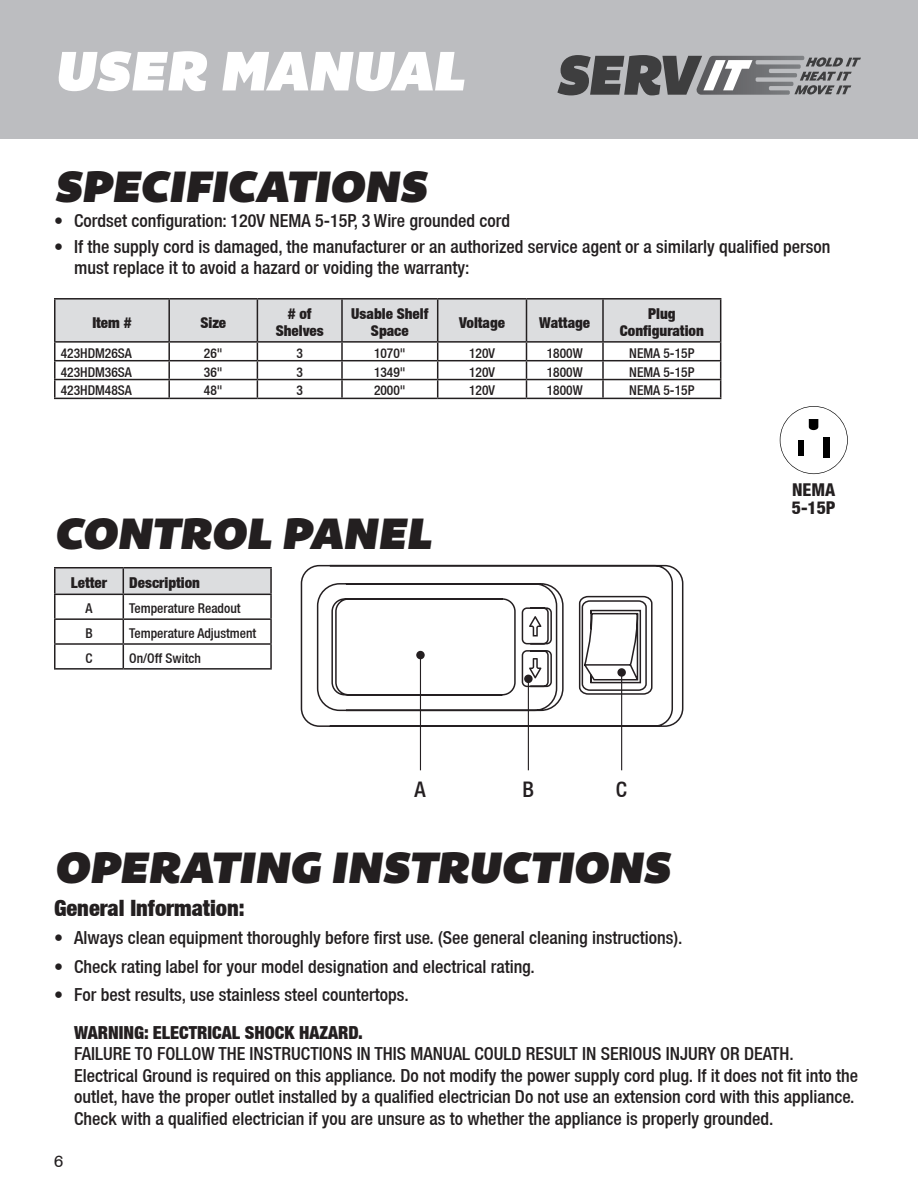
<style>
.page{position:relative;width:918px;height:1188px;background:#fff}
.page>*{position:absolute;margin:0;border:0;box-sizing:border-box;transform-origin:0 0}
.t1{font:italic 57px "Bemio";letter-spacing:-.005em;color:#fff}
.t2{font:italic 45px "Bemio";letter-spacing:-.005em;color:#231f20}
.t3{font:900 condensed 22.5px "Helvetica Neue LT";color:#231f20}
.t4{font:500 condensed 21.45px "Helvetica Neue LT";color:#241f21}
.t5{font:500 condensed 18px/21.6px "Helvetica Neue LT";color:#231f20}
.Bullets{font:800 condensed 17.7px/17.7px "Helvetica Neue LT";color:#231f20}
.t6{font:16.5px "Swiss 721 BT";color:#231f20}
.Bullets-2{font:900 condensed 15px/16.5px "Helvetica Neue LT";color:#231f20;text-align:center}
.Bullets-3{font:500 condensed 13.5px "Helvetica Neue LT";color:#231f20}
.s1{font-weight:900}
</style>
<div class="page">
<div style="left:0;top:0;width:918px;height:138px;background:#bcbdc0"></div>
<svg style="left:557px;top:55px;width:304px;height:40px"></svg>
<hr style="left:54px;top:298px;width:115px;height:2px;background:#231f20">
<hr style="left:169px;top:298px;width:88px;height:2px;background:#231f20">
<hr style="left:257px;top:298px;width:85px;height:2px;background:#231f20">
<hr style="left:342px;top:298px;width:96px;height:2px;background:#231f20">
<hr style="left:438px;top:298px;width:88px;height:2px;background:#231f20">
<hr style="left:526px;top:298px;width:77px;height:2px;background:#231f20">
<hr style="left:603px;top:298px;width:118px;height:2px;background:#231f20">
<svg style="left:54px;top:299px;width:667px;height:99px"></svg>
<hr style="left:54px;top:398px;width:115px;height:1px;background:#231f20">
<hr style="left:169px;top:398px;width:88px;height:1px;background:#231f20">
<hr style="left:257px;top:398px;width:85px;height:1px;background:#231f20">
<hr style="left:342px;top:398px;width:96px;height:1px;background:#231f20">
<hr style="left:438px;top:398px;width:88px;height:1px;background:#231f20">
<hr style="left:526px;top:398px;width:77px;height:1px;background:#231f20">
<hr style="left:603px;top:398px;width:118px;height:1px;background:#231f20">
<hr style="left:54px;top:567px;width:69px;height:1px;background:#231f20">
<hr style="left:54px;top:568px;width:2px;height:26px;background:#231f20">
<hr style="left:123px;top:567px;width:149px;height:1px;background:#231f20">
<hr style="left:270px;top:568px;width:2px;height:26px;background:#231f20">
<hr style="left:54px;top:594px;width:69px;height:1px;background:#231f20">
<hr style="left:54px;top:595px;width:2px;height:23px;background:#231f20">
<hr style="left:123px;top:594px;width:149px;height:1px;background:#231f20">
<hr style="left:270px;top:595px;width:2px;height:23px;background:#231f20">
<hr style="left:54px;top:618px;width:69px;height:2px;background:#231f20">
<hr style="left:54px;top:620px;width:2px;height:23px;background:#231f20">
<hr style="left:123px;top:618px;width:149px;height:2px;background:#231f20">
<hr style="left:270px;top:620px;width:2px;height:23px;background:#231f20">
<hr style="left:54px;top:643px;width:69px;height:2px;background:#231f20">
<hr style="left:54px;top:645px;width:2px;height:23px;background:#231f20">
<hr style="left:123px;top:643px;width:149px;height:2px;background:#231f20">
<svg style="left:55px;top:568px;width:216px;height:100px"></svg>
<hr style="left:270px;top:645px;width:2px;height:23px;background:#231f20">
<hr style="left:54px;top:668px;width:69px;height:2px;background:#231f20">
<hr style="left:123px;top:668px;width:149px;height:2px;background:#231f20">
<svg style="left:780px;top:406px;width:68px;height:68px"></svg>
<div style="left:824px;top:437px;width:6px;height:21px;background:#000"></div>
<div style="left:798px;top:441px;width:6px;height:15px;background:#000"></div>
<svg style="left:300px;top:564px;width:384px;height:164px"></svg>
<hr style="left:420px;top:655px;width:1px;height:115px;background:#241f21">
<div style="left:416px;top:651px;width:9px;height:8px;background:#241f21;border-radius:50%"></div>
<hr style="left:528px;top:679px;width:1px;height:91px;background:#241f21">
<div style="left:524px;top:675px;width:9px;height:8px;background:#241f21;border-radius:50%"></div>
<hr style="left:621px;top:672px;width:1px;height:98px;background:#241f21">
<div style="left:617px;top:668px;width:9px;height:9px;background:#241f21;border-radius:50%"></div>
<h1 class="t1" style="left:54px;top:26px;width:411px">USER MANUAL</h1>
<p class="t2" style="left:54px;top:151px;width:374px">SPECIFICATIONS</p>
<p class="t5" style="left:54px;top:210px;width:458px">• Cordset configuration: 120V NEMA 5-15P, 3 Wire grounded cord</p>
<p class="t5" style="left:74px;top:236px;width:758px;line-height:21px;text-indent:-20px">• If the supply cord is damaged, the manufacturer or an authorized service agent or a similarly qualified person must replace it to avoid a hazard or voiding the warranty:</p>
<p class="Bullets-2" style="left:92px;top:314px;width:41px">Item #</p>
<p class="Bullets-2" style="left:200px;top:314px;width:27px">Size</p>
<p class="Bullets-2" style="left:276px;top:306px;width:49px"># of<br>Shelves</p>
<p class="Bullets-2" style="left:351px;top:306px;width:79px">Usable Shelf<br>Space</p>
<p class="Bullets-2" style="left:459px;top:314px;width:48px">Voltage</p>
<p class="Bullets-2" style="left:539px;top:314px;width:52px">Wattage</p>
<p class="Bullets-2" style="left:620px;top:306px;width:86px">Plug<br>Configuration</p>
<p class="Bullets-3" style="left:61px;top:345px;width:73px">423HDM26SA</p>
<p class="Bullets-3" style="left:204px;top:345px;width:20px">26"</p>
<p class="Bullets-3" style="left:296px;top:345px;width:8px">3</p>
<p class="Bullets-3" style="left:374px;top:345px;width:33px">1070"</p>
<p class="Bullets-3" style="left:469px;top:345px;width:27px">120V</p>
<p class="Bullets-3" style="left:547px;top:345px;width:37px">1800W</p>
<p class="Bullets-3" style="left:629px;top:345px;width:67px">NEMA 5-15P</p>
<p class="Bullets-3" style="left:61px;top:364px;width:73px">423HDM36SA</p>
<p class="Bullets-3" style="left:204px;top:364px;width:20px">36"</p>
<p class="Bullets-3" style="left:296px;top:364px;width:8px">3</p>
<p class="Bullets-3" style="left:374px;top:364px;width:33px">1349"</p>
<p class="Bullets-3" style="left:469px;top:364px;width:27px">120V</p>
<p class="Bullets-3" style="left:547px;top:364px;width:37px">1800W</p>
<p class="Bullets-3" style="left:629px;top:364px;width:67px">NEMA 5-15P</p>
<p class="Bullets-3" style="left:61px;top:383px;width:73px">423HDM48SA</p>
<p class="Bullets-3" style="left:204px;top:383px;width:20px">48"</p>
<p class="Bullets-3" style="left:296px;top:383px;width:8px">3</p>
<p class="Bullets-3" style="left:374px;top:383px;width:33px">2000"</p>
<p class="Bullets-3" style="left:469px;top:383px;width:27px">120V</p>
<p class="Bullets-3" style="left:547px;top:383px;width:37px">1800W</p>
<p class="Bullets-3" style="left:629px;top:383px;width:67px">NEMA 5-15P</p>
<p class="t2" style="left:54px;top:498px;width:379px">CONTROL PANEL</p>
<p class="Bullets-2" style="left:71px;top:575px;width:38px">Letter</p>
<p class="Bullets-2" style="left:129px;top:575px;width:72px">Description</p>
<p class="Bullets-3" style="left:86px;top:600px;width:9px">A</p>
<p class="Bullets-3" style="left:129px;top:600px;width:113px">Temperature Readout</p>
<p class="Bullets-3" style="left:85px;top:625px;width:9px">B</p>
<p class="Bullets-3" style="left:129px;top:625px;width:129px">Temperature Adjustment</p>
<p class="Bullets-3" style="left:86px;top:650px;width:9px">C</p>
<p class="Bullets-3" style="left:129px;top:650px;width:73px">On/Off Switch</p>
<p class="t4" style="left:415px;top:776px;width:13px">A</p>
<p class="t4" style="left:523px;top:776px;width:13px">B</p>
<p class="t4" style="left:616px;top:776px;width:13px">C</p>
<p class="Bullets" style="left:792px;top:481px;width:45px">NEMA<br>5-15P</p>
<p class="t2" style="left:54px;top:832px;width:617px">OPERATING INSTRUCTIONS</p>
<p class="t3" style="left:54px;top:894px;width:192px">General Information:</p>
<p class="t5" style="left:54px;top:927px;width:630px">• Always clean equipment thoroughly before first use. (See general cleaning instructions).</p>
<p class="t5" style="left:54px;top:955px;width:482px">• Check rating label for your model designation and electrical rating.</p>
<p class="t5" style="left:74px;top:976px;width:336px;line-height:37.5px;text-indent:-20px">• For best results, use stainless steel countertops.<br><span class="s1">WARNING: ELECTRICAL SHOCK HAZARD.</span></p>
<p class="t5" style="left:74px;top:1043px;width:786px">FAILURE TO FOLLOW THE INSTRUCTIONS IN THIS MANUAL COULD RESULT IN SERIOUS INJURY OR DEATH.<br>Electrical Ground is required on this appliance. Do not modify the power supply cord plug. If it does not fit into the outlet, have the proper outlet installed by a qualified electrician Do not use an extension cord with this appliance.<br>Check with a qualified electrician if you are unsure as to whether the appliance is properly grounded.</p>
<p class="t6" style="left:54px;top:1150px;width:11px">6</p>
</div>
